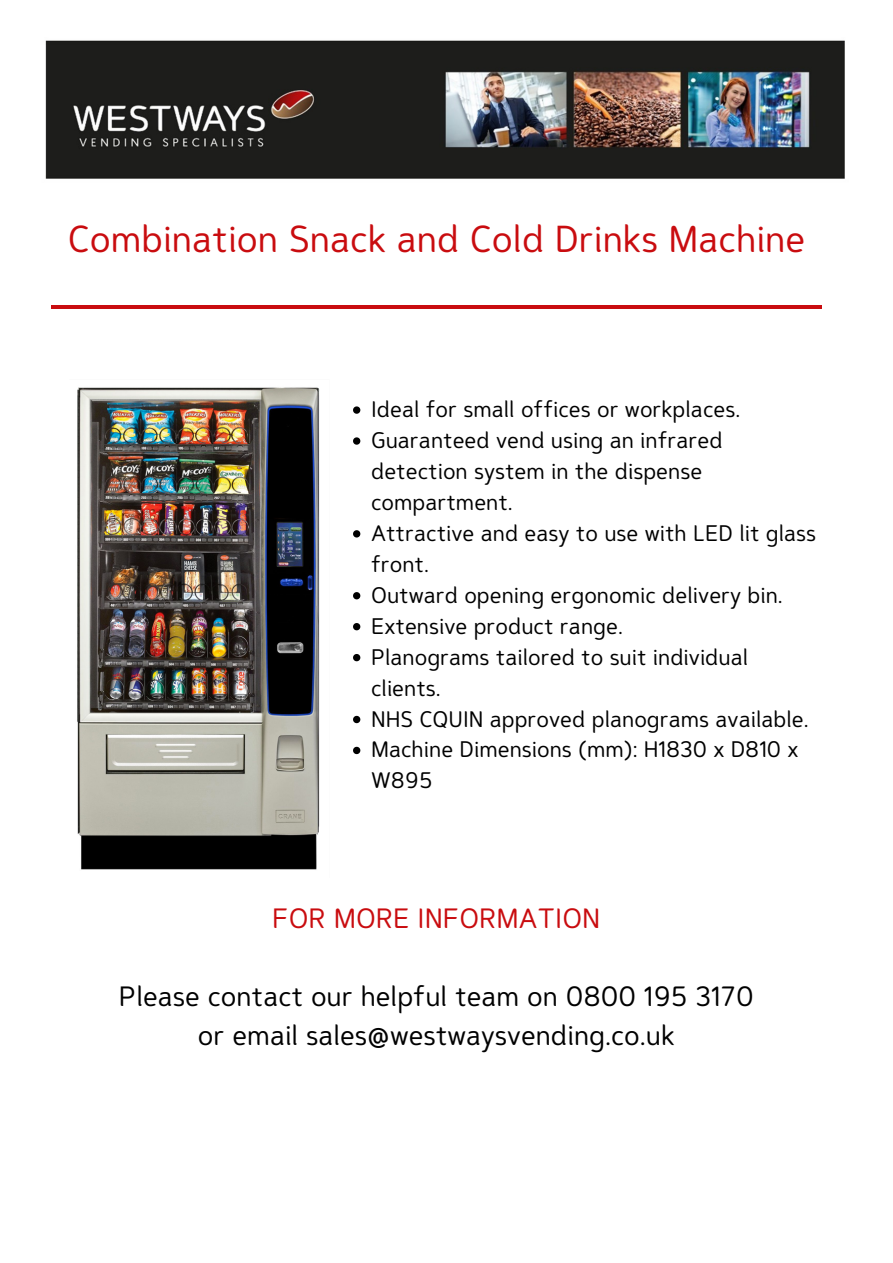
<style>
.page{position:relative;width:893px;height:1263px;background:#fff}
.page>*{position:absolute;margin:0;border:0;box-sizing:border-box;transform-origin:0 0}
.t1{font:37.5px "Caldina";color:#c90c0f}
.t2{font:27.9px/39px "Caldina";color:#000;text-align:center}
.t3{font:27.9px "Caldina";color:#c90c0f}
.t4{font:22.5px/30.9px "Caldina";color:#000}
</style>
<div class="page">
<img style="left:45px;top:40px;width:800px;height:139px">
<hr style="left:51px;top:305px;width:770px;height:3px;background:#c90c0f">
<img style="left:77px;top:387px;width:284px;height:483px">
<svg style="left:353px;top:406px;width:7px;height:8px"></svg>
<svg style="left:353px;top:437px;width:7px;height:8px"></svg>
<svg style="left:353px;top:530px;width:7px;height:7px"></svg>
<svg style="left:353px;top:592px;width:7px;height:7px"></svg>
<svg style="left:353px;top:623px;width:7px;height:7px"></svg>
<svg style="left:353px;top:654px;width:7px;height:7px"></svg>
<svg style="left:353px;top:716px;width:7px;height:7px"></svg>
<svg style="left:353px;top:747px;width:7px;height:7px"></svg>
<p class="t1" style="left:68px;top:215px;width:739px">Combination Snack and Cold Drinks Machine</p>
<p class="t4" style="left:371px;top:394px;width:371px">Ideal for small offices or workplaces.</p>
<p class="t4" style="left:371px;top:424px;width:353px">Guaranteed vend using an infrared detection system in the dispense compartment.</p>
<p class="t4" style="left:371px;top:517px;width:446px">Attractive and easy to use with LED lit glass front.</p>
<p class="t4" style="left:371px;top:579px;width:413px">Outward opening ergonomic delivery bin.</p>
<p class="t4" style="left:371px;top:610px;width:253px">Extensive product range.</p>
<p class="t4" style="left:371px;top:641px;width:379px">Planograms tailored to suit individual clients.</p>
<p class="t4" style="left:371px;top:703px;width:439px">NHS CQUIN approved planograms available.</p>
<p class="t4" style="left:371px;top:734px;width:429px">Machine Dimensions (mm): H1830 x D810 x<br>W895</p>
<p class="t3" style="left:272px;top:901px;width:329px">FOR MORE INFORMATION</p>
<h2 class="t2" style="left:119px;top:977px;width:636px">Please contact our helpful team on 0800 195 3170 or email sales@westwaysvending.co.uk</h2>
</div>
